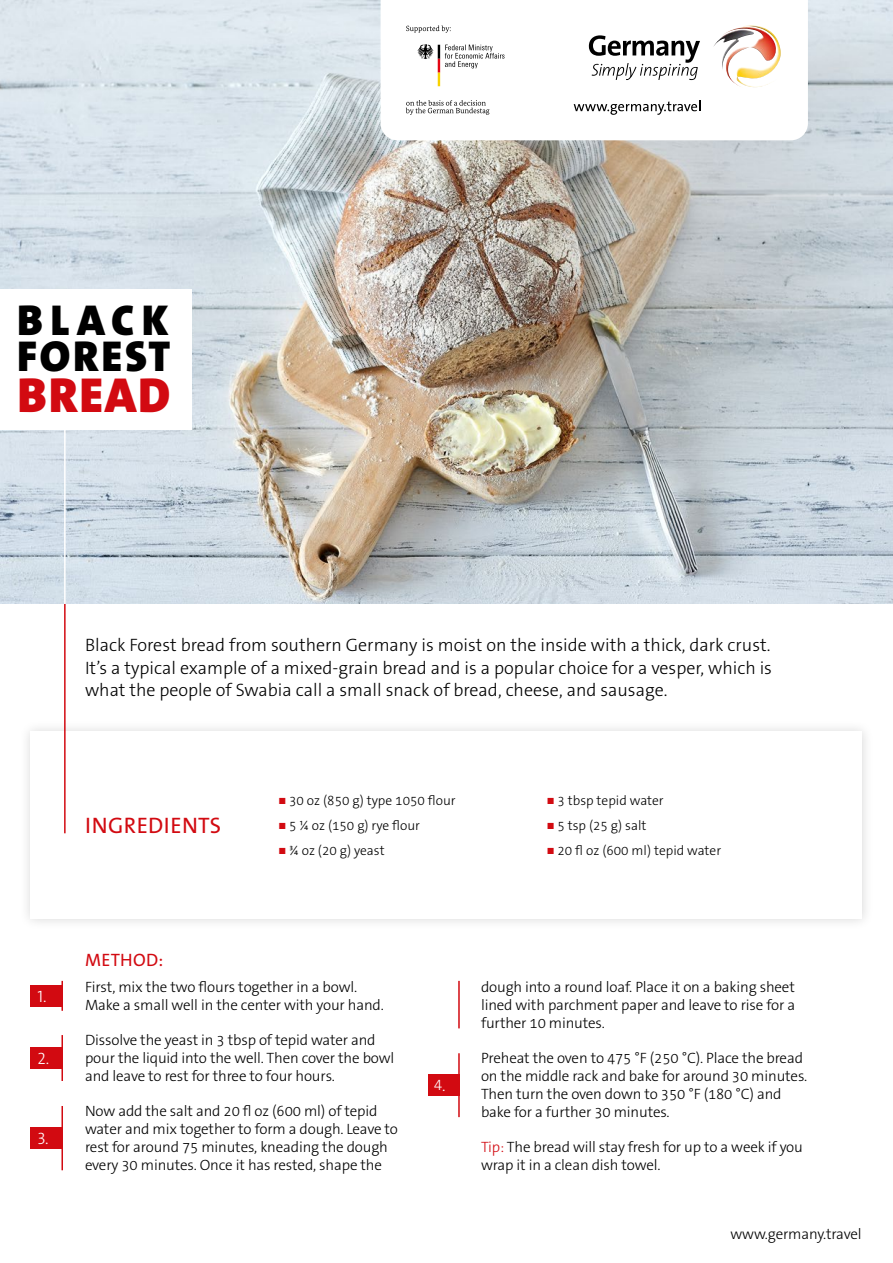
<style>
.page{position:relative;width:893px;height:1263px;background:#fff}
.page>*{position:absolute;margin:0;border:0;box-sizing:border-box;transform-origin:0 0}
.t1{font:900 49.5px "The Sans LP9";letter-spacing:.035em;color:#d20a11}
.t2{font:900 43.5px/36px "The Sans LP9";letter-spacing:.065em;color:#000}
.t3{font:22.5px "The Sans LP5 Plain";letter-spacing:.015em;color:#d20a11}
.t4{font:18px/22.5px "The Sans LP3 Lig";color:#000;text-align:justify}
.t5{font:18px "The Sans LP5 Plain";letter-spacing:.015em;color:#d20a11}
.t6{font:16.5px "The Sans LP3 Lig";color:#fff}
.t7{font:15px/18px "The Sans LP3 Lig";letter-spacing:-.01em;color:#000}
.t8{font:15px "The Sans LP3 Lig";color:#fff}
.t9{font:13.5px "The Sans LP3 Lig";color:#000}
.s1{font-size:9px;color:#d20a11}
.s2{font-size:16.5px}
.s3{color:#d20a11}
</style>
<div class="page">
<div style="left:19px;top:720px;width:855px;height:210px;background:#f9f9f9"></div>
<div style="left:31px;top:731px;width:831px;height:187px;background:#fff"></div>
<hr style="left:64px;top:566px;width:2px;height:267px;background:#d20a11">
<img style="left:0;top:0;width:893px;height:604px">
<hr style="left:64px;top:381px;width:2px;height:223px;background:#fff">
<div style="left:0;top:289px;width:191px;height:140px;background:#fff"></div>
<div style="left:31px;top:1047px;width:31px;height:22px;background:#d20a11"></div>
<hr style="left:61px;top:1035px;width:2px;height:46px;background:#d20a11">
<div style="left:31px;top:985px;width:31px;height:21px;background:#d20a11"></div>
<hr style="left:61px;top:981px;width:2px;height:30px;background:#d20a11">
<hr style="left:458px;top:981px;width:2px;height:47px;background:#d20a11">
<div style="left:428px;top:1074px;width:31px;height:22px;background:#d20a11"></div>
<hr style="left:458px;top:1053px;width:2px;height:64px;background:#d20a11">
<div style="left:31px;top:1127px;width:31px;height:22px;background:#d20a11"></div>
<hr style="left:61px;top:1106px;width:2px;height:64px;background:#d20a11">
<svg style="left:381px;top:0;width:427px;height:140px"></svg>
<svg style="left:406px;top:26px;width:45px;height:7px"></svg>
<svg style="left:406px;top:100px;width:83px;height:15px"></svg>
<svg style="left:417px;top:44px;width:87px;height:42px"></svg>
<img style="left:713px;top:26px;width:68px;height:62px">
<svg style="left:589px;top:35px;width:111px;height:45px"></svg>
<svg style="left:574px;top:101px;width:126px;height:14px"></svg>
<h1 class="t2" style="left:17px;top:303px;width:154px">BLACK<br>FOREST</h1>
<h1 class="t1" style="left:17px;top:363px;width:155px">BREAD</h1>
<p class="t4" style="left:85px;top:634px;width:688px">Black Forest bread from southern Germany is moist on the inside with a thick, dark crust.<br>It’s a typical example of a mixed-grain bread and is a popular choice for a vesper, which is what the people of Swabia call a small snack of bread, cheese, and sausage.</p>
<h2 class="t3" style="left:85px;top:811px;width:137px">INGREDIENTS</h2>
<p class="t9" style="left:279px;top:792px;width:179px"><span class="s1">■</span> 30 oz (850 g) type 1050 flour</p>
<p class="t9" style="left:279px;top:817px;width:143px"><span class="s1">■</span> 5 ¼ oz (150 g) rye flour</p>
<p class="t9" style="left:279px;top:842px;width:108px"><span class="s1">■</span> ¾ oz (20 g) yeast</p>
<p class="t9" style="left:547px;top:792px;width:118px"><span class="s1">■</span> 3 tbsp tepid water</p>
<p class="t9" style="left:547px;top:817px;width:101px"><span class="s1">■</span> 5 tsp (25 g) salt</p>
<p class="t9" style="left:547px;top:842px;width:176px"><span class="s1">■</span> 20 fl oz (600 ml) tepid water</p>
<p class="t6" style="left:37px;top:986px;width:11px">1.</p>
<p class="t6" style="left:37px;top:1048px;width:13px">2.</p>
<p class="t6" style="left:37px;top:1128px;width:13px">3.</p>
<h2 class="t5" style="left:85px;top:948px;width:80px">METHOD:</h2>
<p class="t7" style="left:85px;top:978px;width:300px">First, mix the two flours together in a bowl.<br>Make a small well in the center with your hand.</p>
<p class="t7" style="left:85px;top:1031px;width:311px">Dissolve the yeast in 3 tbsp of tepid water and pour the liquid into the well. Then cover the bowl and leave to rest for three to four hours.</p>
<p class="t7" style="left:85px;top:1102px;width:314px">Now add the salt and 20 fl oz (600 ml) of tepid water and mix together to form a dough. Leave to rest for around 75 minutes, kneading the dough every 30 minutes. Once it has rested, shape the</p>
<p class="t8" style="left:434px;top:1075px;width:13px">4<span class="s2">.</span></p>
<p class="t7" style="left:481px;top:978px;width:316px;text-align:justify">dough into a round loaf. Place it on a baking sheet lined with parchment paper and leave to rise for a further 10 minutes.</p>
<p class="t7" style="left:481px;top:1049px;width:328px">Preheat the oven to 475 °F (250 °C). Place the bread on the middle rack and bake for around 30 minutes.<br>Then turn the oven down to 350 °F (180 °C) and bake for a further 30 minutes.</p>
<p class="t7" style="left:481px;top:1138px;width:323px"><span class="s3">Tip:</span> The bread will stay fresh for up to a week if you wrap it in a clean dish towel.</p>
<p class="t7" style="left:730px;top:1225px;width:133px">www.germany.travel</p>
</div>
